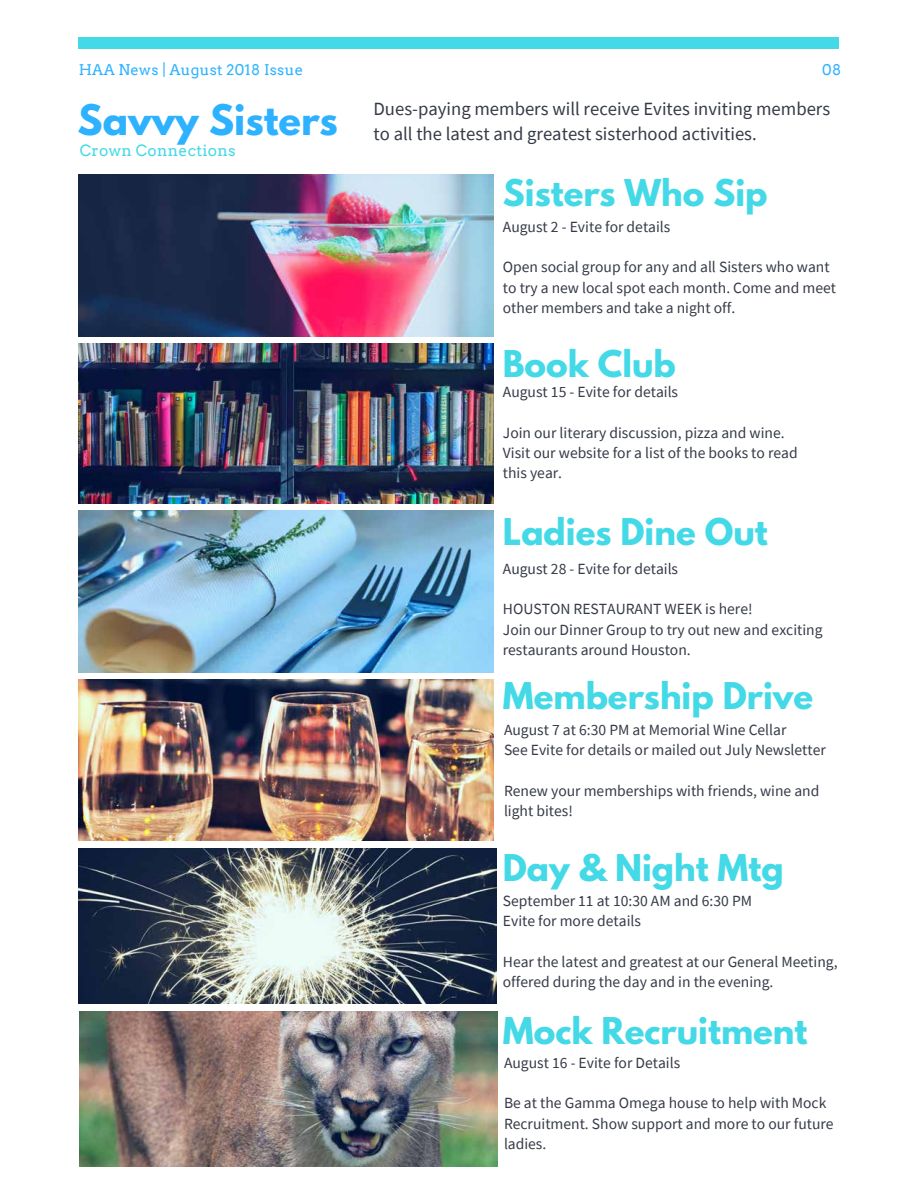
<style>
.page{position:relative;width:918px;height:1188px;background:#fff}
.page>*{position:absolute;margin:0;border:0;box-sizing:border-box;transform-origin:0 0}
.t1{font:700 37.35px "League Spartan";color:#2eb2ff}
.t2{font:700 32.7px "League Spartan";color:#44d9e6}
.t3{font:18.75px/24.8px "Source Sans Pro";color:#353a47}
.t4{font:15.6px/20.2px "Source Sans Pro";color:#353a47}
.t5{font:15.6px "Arvo";letter-spacing:.02em;color:#44d9e6}
.t6{font:14.85px "Arvo";letter-spacing:.02em;color:#2eb2ff}
</style>
<div class="page">
<img style="left:79px;top:174px;width:415px;height:162px">
<img style="left:79px;top:343px;width:415px;height:161px">
<img style="left:79px;top:511px;width:415px;height:162px">
<img style="left:79px;top:680px;width:415px;height:160px">
<img style="left:80px;top:1011px;width:417px;height:156px">
<img style="left:79px;top:848px;width:417px;height:156px">
<div style="left:78px;top:37px;width:761px;height:11px;background:#44d9e6"></div>
<p class="t6" style="left:79px;top:60px;width:226px">HAA News | August 2018 Issue</p>
<p class="t6" style="left:822px;top:60px;width:21px">08</p>
<h1 class="t1" style="left:78px;top:101px;width:262px">Savvy Sisters</h1>
<p class="t5" style="left:80px;top:141px;width:157px">Crown Connections</p>
<p class="t3" style="left:374px;top:96px;width:458px">Dues-paying members will receive Evites inviting members to all the latest and greatest sisterhood activities.</p>
<h2 class="t2" style="left:503px;top:177px;width:266px">Sisters Who Sip</h2>
<p class="t4" style="left:503px;top:216px;width:169px">August 2 - Evite for details</p>
<p class="t4" style="left:503px;top:257px;width:335px">Open social group for any and all Sisters who want to try a new local spot each month. Come and meet other members and take a night off.</p>
<h2 class="t2" style="left:503px;top:348px;width:175px">Book Club</h2>
<p class="t4" style="left:503px;top:382px;width:177px">August 15 - Evite for details</p>
<p class="t4" style="left:503px;top:422px;width:296px">Join our literary discussion, pizza and wine.<br>Visit our website for a list of the books to read this year.</p>
<h2 class="t2" style="left:503px;top:515px;width:266px">Ladies Dine Out</h2>
<p class="t4" style="left:503px;top:558px;width:177px">August 28 - Evite for details</p>
<p class="t4" style="left:503px;top:599px;width:321px">HOUSTON RESTAURANT WEEK is here!<br>Join our Dinner Group to try out new and exciting restaurants around Houston.</p>
<h2 class="t2" style="left:503px;top:680px;width:312px">Membership Drive</h2>
<p class="t4" style="left:504px;top:719px;width:323px">August 7 at 6:30 PM at Memorial Wine Cellar<br>See Evite for details or mailed out July Newsletter</p>
<p class="t4" style="left:504px;top:780px;width:317px">Renew your memberships with friends, wine and light bites!</p>
<h2 class="t2" style="left:503px;top:852px;width:282px">Day &amp; Night Mtg</h2>
<p class="t4" style="left:503px;top:890px;width:251px">September 11 at 10:30 AM and 6:30 PM<br>Evite for more details</p>
<p class="t4" style="left:503px;top:951px;width:336px">Hear the latest and greatest at our General Meeting, offered during the day and in the evening.</p>
<h2 class="t2" style="left:503px;top:1015px;width:306px">Mock Recruitment</h2>
<p class="t4" style="left:504px;top:1052px;width:178px">August 16 - Evite for Details</p>
<p class="t4" style="left:504px;top:1093px;width:331px">Be at the Gamma Omega house to help with Mock<br>Recruitment. Show support and more to our future ladies.</p>
</div>
